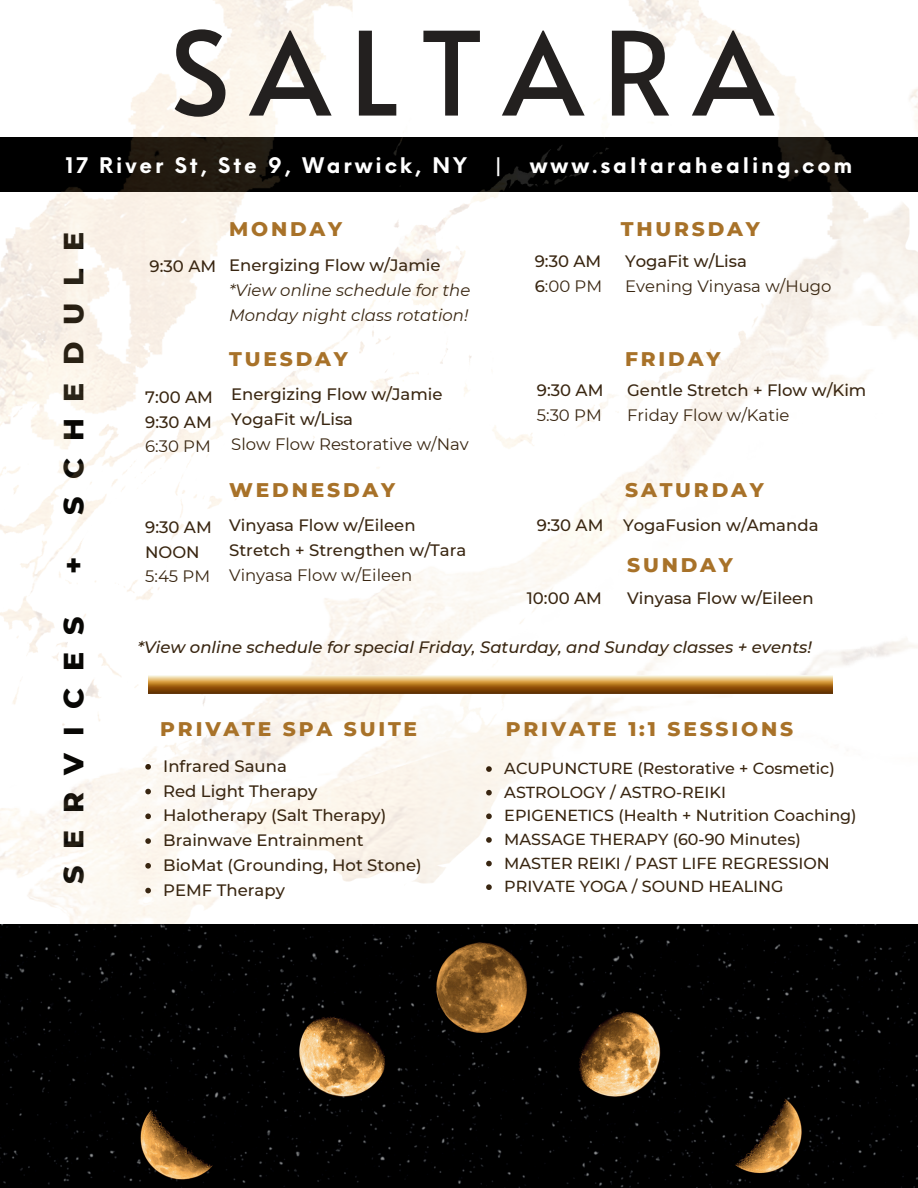
<style>
.page{position:relative;width:918px;height:1188px;background:#fff}
.page>*{position:absolute;margin:0;border:0;box-sizing:border-box;transform-origin:0 0}
.t1{font:115.5px "Alata";letter-spacing:.175em;color:#23201f}
.t2{font:800 28.35px "Montserrat";letter-spacing:.6em;color:#080704}
.t3{font:700 21px "Neue Einstellung";letter-spacing:.135em;color:#fff}
.t4{font:800 20.1px "Montserrat";letter-spacing:.14em;color:#a87229}
.t5{font:500 16.5px/24.8px "Montserrat";color:#392611}
.t6{font:16.5px "Montserrat";color:#392611}
.t7{font:italic 500 16.5px "Montserrat";color:#392611}
.t8{font:italic 16.5px/24.8px "Montserrat";color:#392611}
.t9{font:500 16.05px/23.7px "Montserrat";color:#392611}
.s1{font-weight:400}
</style>
<div class="page">
<img style="left:0;top:0;width:918px;height:925px">
<img style="left:0;top:925px;width:918px;height:263px">
<img style="left:148px;top:676px;width:684px;height:18px">
<svg style="left:145px;top:764px;width:6px;height:6px"></svg>
<svg style="left:145px;top:789px;width:6px;height:5px"></svg>
<svg style="left:145px;top:814px;width:6px;height:5px"></svg>
<svg style="left:145px;top:838px;width:6px;height:6px"></svg>
<svg style="left:145px;top:863px;width:6px;height:6px"></svg>
<svg style="left:145px;top:888px;width:6px;height:5px"></svg>
<svg style="left:486px;top:766px;width:6px;height:6px"></svg>
<svg style="left:486px;top:790px;width:6px;height:6px"></svg>
<svg style="left:486px;top:814px;width:6px;height:5px"></svg>
<svg style="left:486px;top:837px;width:6px;height:6px"></svg>
<svg style="left:486px;top:861px;width:6px;height:5px"></svg>
<svg style="left:486px;top:884px;width:6px;height:6px"></svg>
<h1 class="t1" style="left:170px;top:-28px;width:604px">SALTARA</h1>
<p class="t3" style="left:66px;top:146px;width:403px">17 River St, Ste 9, Warwick, NY</p>
<p class="t3" style="left:495px;top:146px;width:8px">|</p>
<p class="t3" style="left:530px;top:146px;width:324px">www.saltarahealing.com</p>
<h2 class="t2" style="left:53px;top:515px;width:284px;rotate:-90deg">SCHEDULE</h2>
<h2 class="t2" style="left:53px;top:574px;width:19px;rotate:-90deg">+</h2>
<h2 class="t2" style="left:53px;top:884px;width:269px;rotate:-90deg">SERVICES</h2>
<p class="t4" style="left:229px;top:215px;width:115px">MONDAY</p>
<p class="t5" style="left:150px;top:252px;width:292px">9:30 AM Energizing Flow w/Jamie</p>
<p class="t8" style="left:229px;top:277px;width:243px">*View online schedule for the<br>Monday night class rotation!</p>
<p class="t5" style="left:145px;top:384px;width:69px">7:00 AM<br>9:30 AM</p>
<p class="t6" style="left:145px;top:435px;width:67px">6:30 PM</p>
<p class="t5" style="left:145px;top:514px;width:68px">9:30 AM<br>NOON</p>
<p class="t6" style="left:145px;top:565px;width:67px">5:45 PM</p>
<p class="t4" style="left:229px;top:344px;width:120px">TUESDAY</p>
<p class="t5" style="left:231px;top:381px;width:213px">Energizing Flow w/Jamie<br>YogaFit w/Lisa</p>
<p class="t6" style="left:231px;top:433px;width:239px">Slow Flow Restorative w/Nav</p>
<p class="t4" style="left:229px;top:475px;width:167px">WEDNESDAY</p>
<p class="t5" style="left:229px;top:513px;width:239px">Vinyasa Flow w/Eileen<br>Stretch + Strengthen w/Tara</p>
<p class="t6" style="left:229px;top:564px;width:185px">Vinyasa Flow w/Eileen</p>
<p class="t4" style="left:621px;top:215px;width:141px">THURSDAY</p>
<p class="t5" style="left:535px;top:248px;width:69px">9:30 AM<br>6<span class="s1">:00 PM</span></p>
<p class="t5" style="left:625px;top:248px;width:123px">YogaFit w/Lisa</p>
<p class="t6" style="left:625px;top:275px;width:208px">Evening Vinyasa w/Hugo</p>
<p class="t5" style="left:537px;top:378px;width:68px">9:30 AM</p>
<p class="t6" style="left:537px;top:404px;width:66px">5:30 PM</p>
<p class="t4" style="left:625px;top:344px;width:97px">FRIDAY</p>
<p class="t5" style="left:627px;top:378px;width:241px">Gentle Stretch + Flow w/Kim</p>
<p class="t6" style="left:627px;top:404px;width:164px">Friday Flow w/Katie</p>
<p class="t4" style="left:625px;top:475px;width:140px">SATURDAY</p>
<p class="t5" style="left:537px;top:513px;width:283px">9:30 AM YogaFusion w/Amanda</p>
<p class="t4" style="left:627px;top:550px;width:107px">SUNDAY</p>
<p class="t5" style="left:527px;top:585px;width:77px">10:00 AM</p>
<p class="t5" style="left:627px;top:585px;width:188px">Vinyasa Flow w/Eileen</p>
<p class="t7" style="left:138px;top:636px;width:676px">*View online schedule for special Friday, Saturday, and Sunday classes + events!</p>
<p class="t4" style="left:160px;top:714px;width:258px">PRIVATE SPA SUITE</p>
<p class="t4" style="left:506px;top:714px;width:289px">PRIVATE 1:1 SESSIONS</p>
<p class="t5" style="left:163px;top:753px;width:260px">Infrared Sauna<br>Red Light Therapy<br>Halotherapy (Salt Therapy)<br>Brainwave Entrainment<br>BioMat (Grounding, Hot Stone)<br>PEMF Therapy</p>
<p class="t9" style="left:504px;top:756px;width:354px">ACUPUNCTURE (Restorative + Cosmetic)<br>ASTROLOGY / ASTRO-REIKI<br>EPIGENETICS (Health + Nutrition Coaching)<br>MASSAGE THERAPY (60-90 Minutes)<br>MASTER REIKI / PAST LIFE REGRESSION PRIVATE YOGA / SOUND HEALING</p>
</div>
